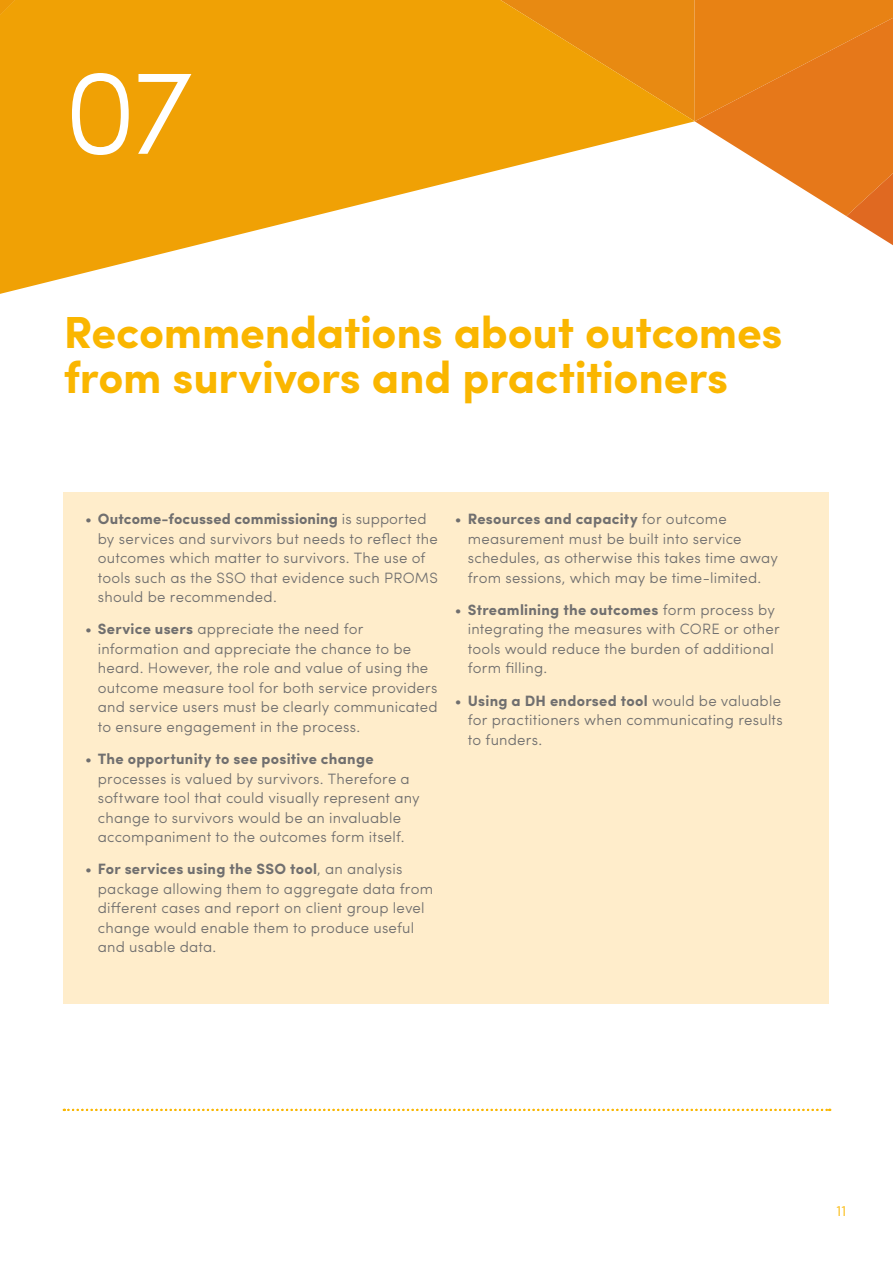
<style>
.page{position:relative;width:893px;height:1263px;background:#fff}
.page>*{position:absolute;margin:0;border:0;box-sizing:border-box;transform-origin:0 0}
.t1{font:300 120px "Sofia Pro";color:#fff}
.t2{font:700 45px/45px "Sofia Pro";letter-spacing:-.005em;color:#fab600}
.t3{font:300 15px/19.5px "Sofia Pro";letter-spacing:.015em;color:#706f6f}
.t4{font:300 15px "Sofia Pro";color:#fab600}
.s1{font-weight:700}
</style>
<div class="page">
<svg style="left:0;top:0;width:500px;height:294px;fill:#f0a105"></svg>
<svg style="left:500px;top:0;width:393px;height:245px"></svg>
<svg style="left:0;top:0;width:15px;height:15px"></svg>
<svg style="left:64px;top:1109px;width:766px;height:2px"></svg>
<div style="left:64px;top:492px;width:765px;height:511px;background:#ffedcb"></div>
<h1 class="t1" style="left:64px;top:24px;width:131px">07</h1>
<h2 class="t2" style="left:64px;top:307px;width:720px">Recommendations about outcomes from survivors and practitioners</h2>
<p class="t3" style="left:98px;top:508px;width:342px;text-indent:-13px">• <span class="s1">Outcome-focussed commissioning</span> is supported by services and survivors but needs to reflect the outcomes which matter to survivors. The use of tools such as the SSO that evidence such PROMS should be recommended.</p>
<p class="t3" style="left:98px;top:618px;width:341px;text-indent:-13px">• <span class="s1">Service users</span> appreciate the need for information and appreciate the chance to be heard. However, the role and value of using the outcome measure tool for both service providers and service users must be clearly communicated to ensure engagement in the process.</p>
<p class="t3" style="left:98px;top:748px;width:323px;text-indent:-13px">• <span class="s1">The opportunity to see positive change </span>processes is valued by survivors. Therefore a software tool that could visually represent any change to survivors would be an invaluable accompaniment to the outcomes form itself.</p>
<p class="t3" style="left:98px;top:858px;width:337px;text-indent:-13px">• <span class="s1">For services using the SSO tool</span>, an analysis package allowing them to aggregate data from different cases and report on client group level change would enable them to produce useful and usable data.</p>
<p class="t3" style="left:468px;top:508px;width:312px;text-indent:-13px">• <span class="s1">Resources and capacity</span> for outcome measurement must be built into service schedules, as otherwise this takes time away from sessions, which may be time-limited.</p>
<p class="t3" style="left:468px;top:599px;width:313px;text-indent:-13px">• <span class="s1">Streamlining the outcomes</span> form process by integrating the measures with CORE or other tools would reduce the burden of additional form filling.</p>
<p class="t3" style="left:468px;top:690px;width:317px;text-indent:-13px">• <span class="s1">Using a DH endorsed tool</span> would be valuable for practitioners when communicating results to funders.</p>
<p class="t4" style="left:836px;top:1199px;width:11px">11</p>
</div>
